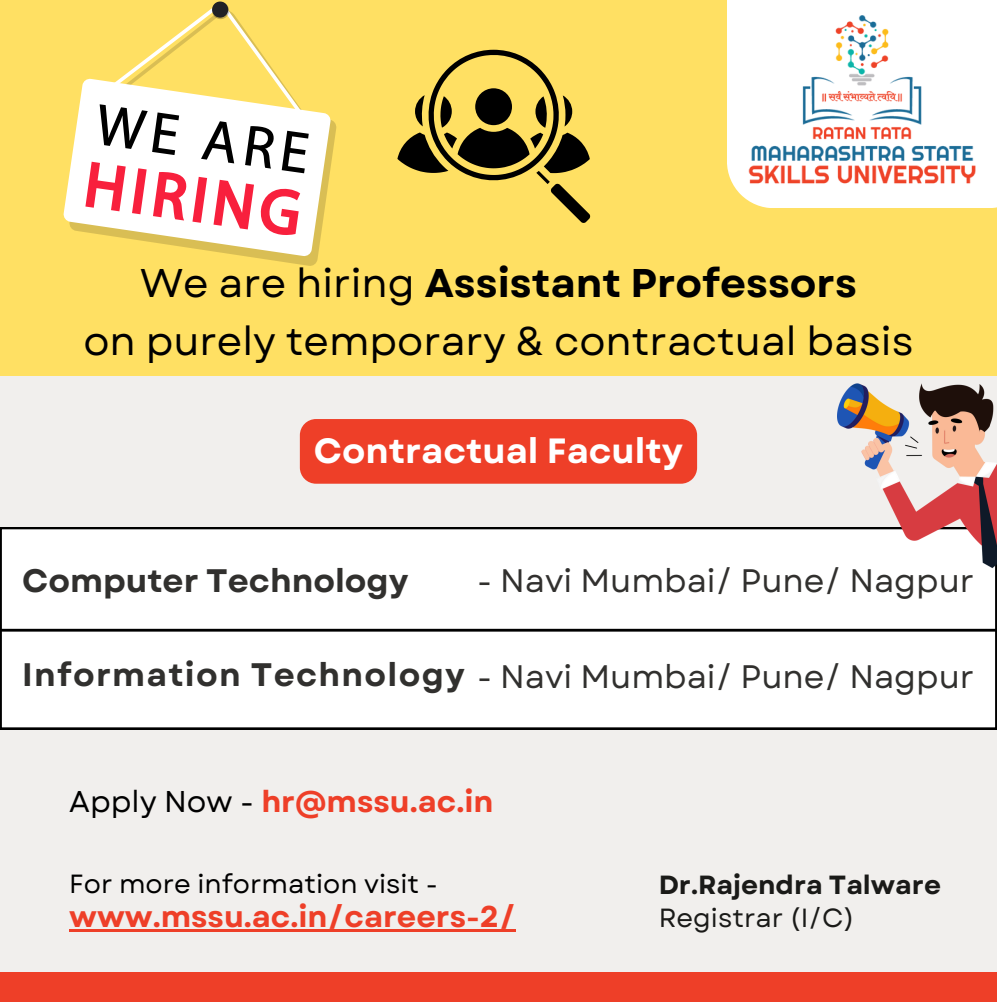
<style>
.page{position:relative;width:997px;height:1002px;background:#fff}
.page>*{position:absolute;margin:0;border:0;box-sizing:border-box;transform-origin:0 0}
.t1{font:40px/58.1px "Garet";color:#000;text-align:center}
.t2{font:700 35px "Garet";color:#fff}
.t3{font:32.5px "Garet";color:#31302e}
.t4{font:700 32.5px "Garet";letter-spacing:.04em;color:#31302e}
.t5{font:700 32.5px "Garet";color:#31302e}
.t6{font:700 30px "Garet";color:#ee3f28}
.t7{font:26.25px "Garet";color:#000}
.t8{font:700 26.25px "Garet";color:#1a1a18}
.t9{font:26.25px "Garet";color:#1a1a18}
.s1{font-weight:700}
.s2{font-weight:400;color:#000}
</style>
<div class="page">
<div style="left:0;top:0;width:997px;height:1001px;background:#f1efed"></div>
<div style="left:0;top:0;width:997px;height:375px;background:#ffe063"></div>
<div style="left:0;top:971px;width:997px;height:30px;background:#ee3f28"></div>
<div style="left:727px;top:0;width:270px;height:208px;background:#fff"></div>
<svg style="left:245px;top:120px;width:92px;height:146px"></svg>
<svg style="left:63px;top:81px;width:268px;height:175px"></svg>
<svg style="left:85px;top:1px;width:228px;height:234px"></svg>
<svg style="left:397px;top:50px;width:193px;height:173px"></svg>
<div style="left:0;top:527px;width:997px;height:202px;background:#fff"></div>
<img style="left:749px;top:15px;width:227px;height:169px">
<img style="left:837px;top:375px;width:160px;height:211px">
<div style="left:300px;top:419px;width:397px;height:64px;background:#ee3f28"></div>
<hr style="left:69px;top:928px;width:447px;height:3px;background:#ee3f28">
<hr style="left:0;top:628px;width:997px;height:3px;background:#000">
<h1 class="t1" style="left:83px;top:254px;width:831px">We are hiring <span class="s1">Assistant Professors<br></span>on purely temporary &amp; contractual basis</h1>
<h3 class="t2" style="left:314px;top:425px;width:371px">Contractual Faculty</h3>
<p class="t5" style="left:22px;top:557px;width:388px">Computer Technology</p>
<h4 class="t3" style="left:477px;top:557px;width:498px">- Navi Mumbai/ Pune/ Nagpur</h4>
<h2 class="t4" style="left:22px;top:650px;width:444px">Information Technology</h2>
<h4 class="t3" style="left:477px;top:653px;width:498px">- Navi Mumbai/ Pune/ Nagpur</h4>
<p class="t6" style="left:69px;top:779px;width:426px"><span class="s2">Apply Now -</span> hr@mssu.ac.in</p>
<p class="t7" style="left:69px;top:865px;width:370px">For more information visit -</p>
<p class="t6" style="left:69px;top:894px;width:448px">www.mssu.ac.in/careers-2/</p>
<p class="t8" style="left:658px;top:865px;width:284px">Dr.Rajendra Talware</p>
<p class="t9" style="left:658px;top:898px;width:197px">Registrar (I/C)</p>
</div>
